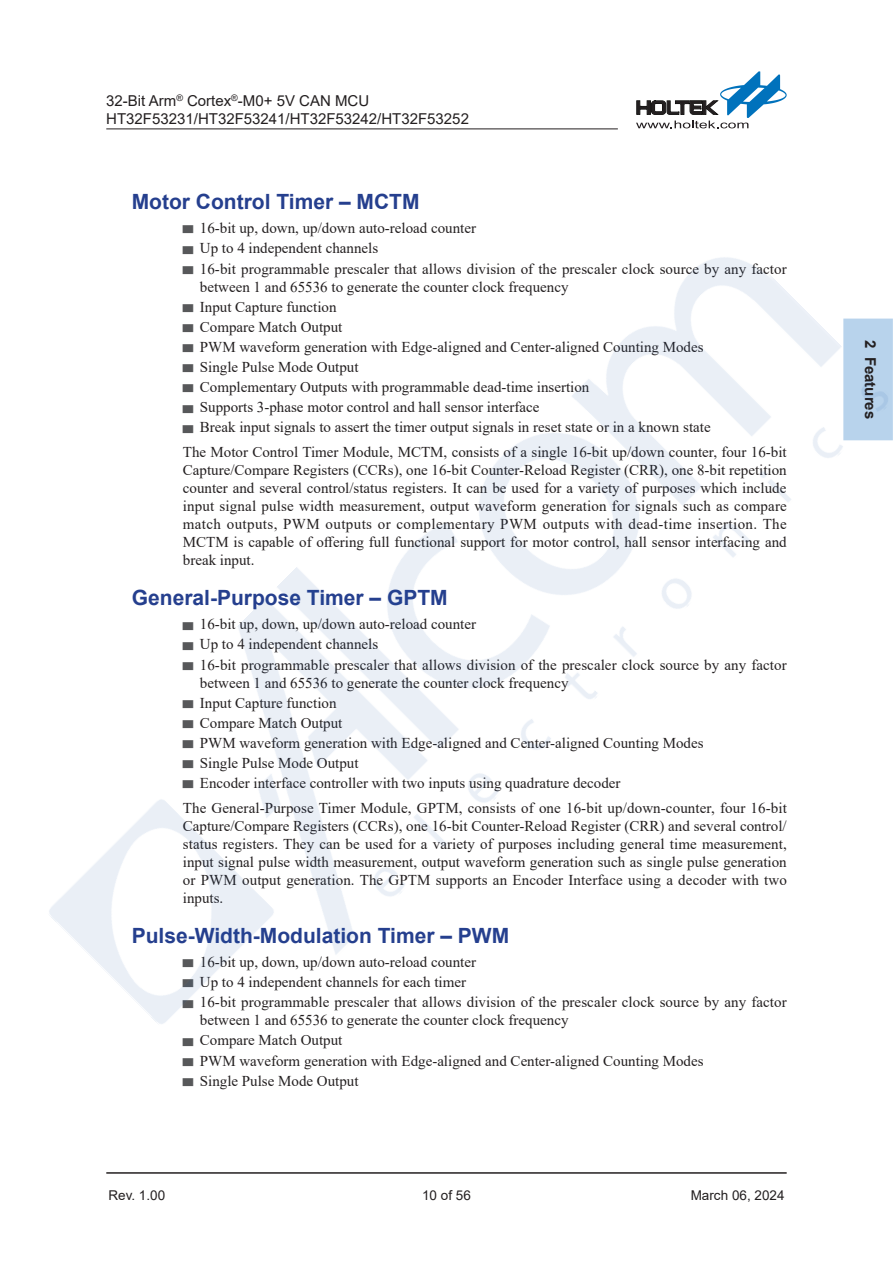
<style>
.page{position:relative;width:893px;height:1263px;background:#fff}
.page>*{position:absolute;margin:0;border:0;box-sizing:border-box;transform-origin:0 0}
._02_中标{font:700 21px "Arial";color:#253f8e}
._06_內文{font:15px/18px "Times New Roman";color:#231f20}
.t1{font:15px/18px "Arial";color:#231f20}
.t2{font:700 15px "Arial";color:#231f20}
.t3{font:13.5px "Arial";color:#231f20}
.s1{font-family:"P Ming Li U";font-size:10.5px;color:#57585a}
</style>
<div class="page">
<svg style="left:636px;top:71px;width:151px;height:57px"></svg>
<hr style="left:106px;top:1172px;width:681px;height:2px;background:#231f20">
<hr style="left:106px;top:129px;width:512px;height:1px;background:#231f20">
<img style="left:49px;top:257px;width:844px;height:767px">
<p class="t1" style="left:106px;top:92px;width:364px">32-Bit Arm<sup>®</sup> Cortex<sup>®</sup>-M0+ 5V CAN MCU<br>HT32F53231/HT32F53241/HT32F53242/HT32F53252</p>
<p class="_02_中标" style="left:132px;top:187px;width:289px">Motor Control Timer – MCTM</p>
<p class="_06_內文" style="left:183px;top:219px;width:295px"><span class="s1">▆</span> 16-bit up, down, up/down auto-reload counter</p>
<p class="_06_內文" style="left:183px;top:239px;width:197px"><span class="s1">▆</span> Up to 4 independent channels</p>
<p class="_06_內文" style="left:200px;top:259px;width:588px;text-indent:-17px"><span class="s1">▆</span> 16-bit programmable prescaler that allows division of the prescaler clock source by any factor between 1 and 65536 to generate the counter clock frequency</p>
<p class="_06_內文" style="left:183px;top:297px;width:155px"><span class="s1">▆</span> Input Capture function</p>
<p class="_06_內文" style="left:183px;top:317px;width:161px"><span class="s1">▆</span> Compare Match Output</p>
<p class="_06_內文" style="left:183px;top:337px;width:522px"><span class="s1">▆</span> PWM waveform generation with Edge-aligned and Center-aligned Counting Modes</p>
<p class="_06_內文" style="left:183px;top:358px;width:177px"><span class="s1">▆</span> Single Pulse Mode Output</p>
<p class="_06_內文" style="left:183px;top:378px;width:408px"><span class="s1">▆</span> Complementary Outputs with programmable dead-time insertion</p>
<p class="_06_內文" style="left:183px;top:398px;width:358px"><span class="s1">▆</span> Supports 3-phase motor control and hall sensor interface</p>
<p class="_06_內文" style="left:183px;top:418px;width:529px"><span class="s1">▆</span> Break input signals to assert the timer output signals in reset state or in a known state</p>
<p class="_06_內文" style="left:183px;top:442px;width:606px;text-align:justify">The Motor Control Timer Module, MCTM, consists of a single 16-bit up/down counter, four 16-bit Capture/Compare Registers (CCRs), one 16-bit Counter-Reload Register (CRR), one 8-bit repetition counter and several control/status registers. It can be used for a variety of purposes which include input signal pulse width measurement, output waveform generation for signals such as compare match outputs, PWM outputs or complementary PWM outputs with dead-time insertion. The MCTM is capable of offering full functional support for motor control, hall sensor interfacing and break input.</p>
<p class="_02_中标" style="left:132px;top:583px;width:317px">General-Purpose Timer – GPTM</p>
<p class="_06_內文" style="left:183px;top:615px;width:295px"><span class="s1">▆</span> 16-bit up, down, up/down auto-reload counter</p>
<p class="_06_內文" style="left:183px;top:635px;width:197px"><span class="s1">▆</span> Up to 4 independent channels</p>
<p class="_06_內文" style="left:200px;top:655px;width:588px;text-indent:-17px"><span class="s1">▆</span> 16-bit programmable prescaler that allows division of the prescaler clock source by any factor between 1 and 65536 to generate the counter clock frequency</p>
<p class="_06_內文" style="left:183px;top:693px;width:155px"><span class="s1">▆</span> Input Capture function</p>
<p class="_06_內文" style="left:183px;top:713px;width:161px"><span class="s1">▆</span> Compare Match Output</p>
<p class="_06_內文" style="left:183px;top:733px;width:522px"><span class="s1">▆</span> PWM waveform generation with Edge-aligned and Center-aligned Counting Modes</p>
<p class="_06_內文" style="left:183px;top:753px;width:177px"><span class="s1">▆</span> Single Pulse Mode Output</p>
<p class="_06_內文" style="left:183px;top:774px;width:439px"><span class="s1">▆</span> Encoder interface controller with two inputs using quadrature decoder</p>
<p class="_06_內文" style="left:183px;top:798px;width:605px;text-align:justify">The General-Purpose Timer Module, GPTM, consists of one 16-bit up/down-counter, four 16-bit Capture/Compare Registers (CCRs), one 16-bit Counter-Reload Register (CRR) and several control/ status registers. They can be used for a variety of purposes including general time measurement, input signal pulse width measurement, output waveform generation such as single pulse generation or PWM output generation. The GPTM supports an Encoder Interface using a decoder with two inputs.</p>
<p class="_02_中标" style="left:132px;top:921px;width:379px">Pulse-Width-Modulation Timer – PWM</p>
<p class="_06_內文" style="left:183px;top:952px;width:295px"><span class="s1">▆</span> 16-bit up, down, up/down auto-reload counter</p>
<p class="_06_內文" style="left:183px;top:973px;width:285px"><span class="s1">▆</span> Up to 4 independent channels for each timer</p>
<p class="_06_內文" style="left:200px;top:993px;width:588px;text-indent:-17px"><span class="s1">▆</span> 16-bit programmable prescaler that allows division of the prescaler clock source by any factor between 1 and 65536 to generate the counter clock frequency</p>
<p class="_06_內文" style="left:183px;top:1031px;width:161px"><span class="s1">▆</span> Compare Match Output</p>
<p class="_06_內文" style="left:183px;top:1051px;width:522px"><span class="s1">▆</span> PWM waveform generation with Edge-aligned and Center-aligned Counting Modes</p>
<p class="_06_內文" style="left:183px;top:1071px;width:177px"><span class="s1">▆</span> Single Pulse Mode Output</p>
<p class="t3" style="left:108px;top:1186px;width:58px">Rev. 1.00</p>
<p class="t3" style="left:422px;top:1186px;width:50px">10 of 56</p>
<p class="t3" style="left:691px;top:1186px;width:95px">March 06, 2024</p>
<p class="t2" style="left:881px;top:340px;width:81px;rotate:90deg">2 Features</p>
</div>
